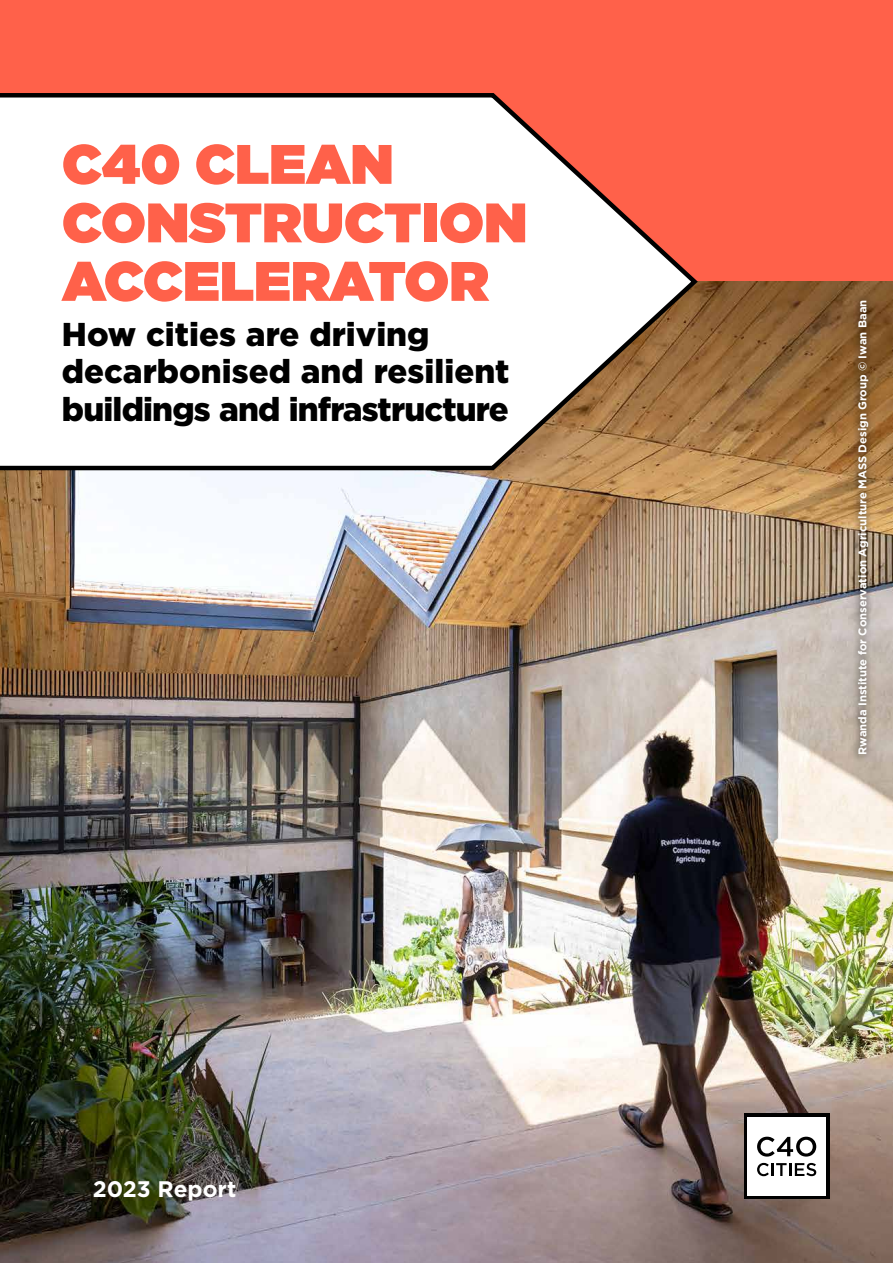
<style>
.page{position:relative;width:893px;height:1263px;background:#fff}
.page>*{position:absolute;margin:0;border:0;box-sizing:border-box;transform-origin:0 0}
.t1{font:900 55.5px/58.5px "Gotham";color:#ff614a}
.t2{font:900 33px/37.5px "Gotham";color:#000}
.t3{font:700 22.5px "Gotham";color:#fff}
.t4{font:700 11.25px "Gotham";color:#fff}
</style>
<div class="page">
<div style="left:0;top:0;width:893px;height:811px;background:#ff614a"></div>
<img style="left:0;top:282px;width:893px;height:981px">
<div style="left:744px;top:1114px;width:85px;height:85px;background:#000"></div>
<div style="left:747px;top:1117px;width:79px;height:79px;background:#fff"></div>
<svg style="left:757px;top:1137px;width:59px;height:19px"></svg>
<svg style="left:757px;top:1163px;width:59px;height:13px"></svg>
<svg style="left:0;top:93px;width:701px;height:379px;background:#f1e2dc"></svg>
<div style="left:850px;top:293px;width:26px;height:469px;background:#000;opacity:.75"></div>
<h1 class="t1" style="left:62px;top:134px;width:467px">C40 CLEAN<br>CONSTRUCTION<br>ACCELERATOR</h1>
<p class="t2" style="left:62px;top:315px;width:449px">How cities are driving decarbonised and resilient buildings and infrastructure</p>
<p class="t3" style="left:93px;top:1176px;width:145px">2023 Report</p>
<p class="t4" style="left:856px;top:755px;width:457px;rotate:-90deg">Rwanda Institute for Conservation Agriculture MASS Design Group © Iwan Baan</p>
</div>
